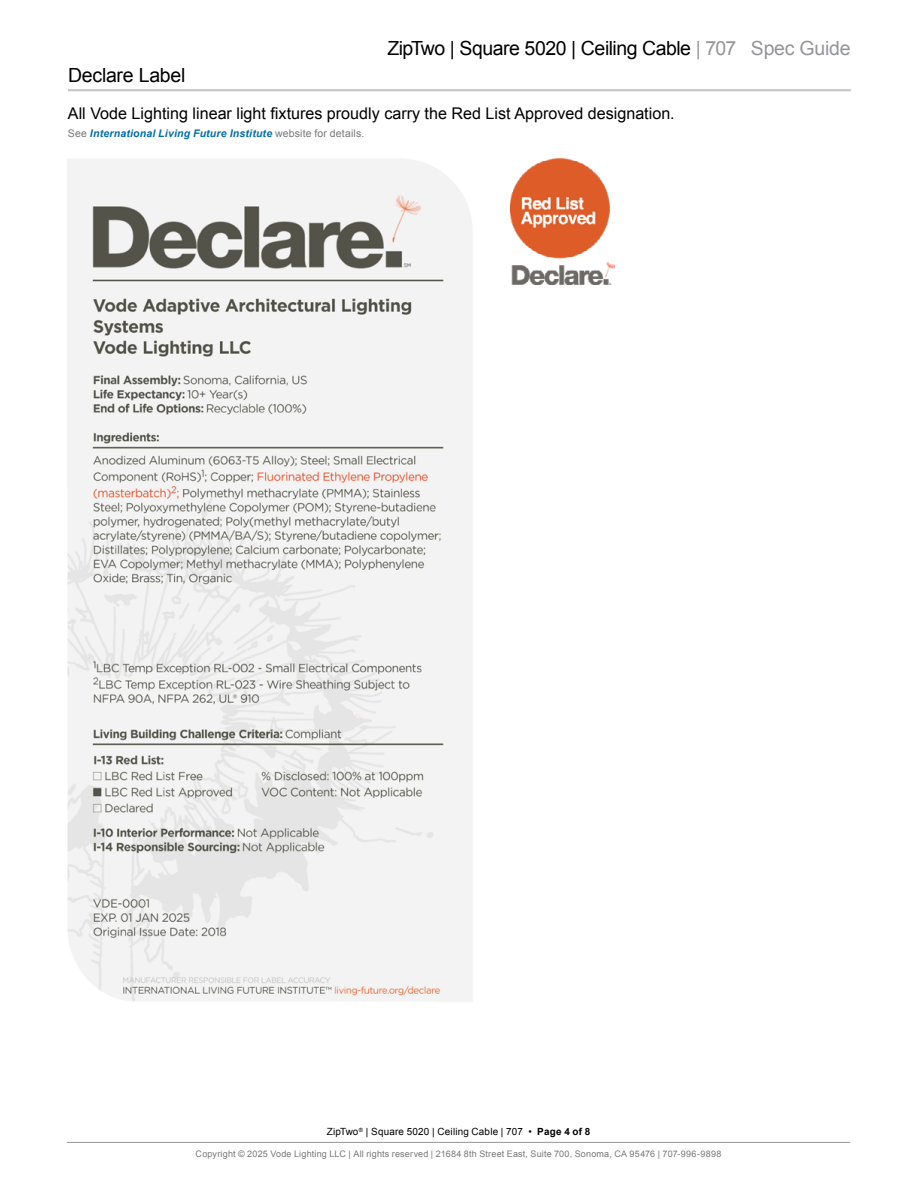
<style>
.page{position:relative;width:918px;height:1188px;background:#fff}
.page>*{position:absolute;margin:0;border:0;box-sizing:border-box;transform-origin:0 0}
.t1{font:19.5px "Arial";letter-spacing:-.025em;color:#000}
.t2{font:16.2px "Arial";color:#000}
.t3{font:italic 700 10.5px "Arial";letter-spacing:.015em;color:#006da8}
.t4{font:9.9px "Arial";letter-spacing:.015em;color:#000}
.t5{font:9px "Arial";letter-spacing:.02em;color:#77787b}
.s1{color:#939598}
.s2{font-weight:400;font-style:normal;color:#77787b}
.s3{font-weight:700}
</style>
<div class="page">
<hr style="left:67px;top:1142px;width:783px;height:1px;background:#939598">
<hr style="left:68px;top:89px;width:783px;height:2px;background:#c7c8ca">
<img style="left:67px;top:159px;width:405px;height:843px">
<img style="left:511px;top:159px;width:104px;height:126px">
<h1 class="t1" style="left:387px;top:35px;width:465px">ZipTwo | Square 5020 | Ceiling Cable <span class="s1">| 707 Spec Guide</span></h1>
<h1 class="t1" style="left:68px;top:62px;width:119px">Declare Label</h1>
<h2 class="t2" style="left:68px;top:103px;width:608px">All Vode Lighting linear light fixtures proudly carry the Red List Approved designation.</h2>
<p class="t3" style="left:68px;top:127px;width:298px"><span class="s2">See</span> International Living Future Institute <span class="s2">website for details.</span></p>
<p class="t4" style="left:327px;top:1125px;width:265px">ZipTwo<sup>®</sup> | Square 5020 | Ceiling Cable | 707 • <span class="s3">Page 4 of 8</span></p>
<p class="t5" style="left:196px;top:1148px;width:527px">Copyright © 2025 Vode Lighting LLC | All rights reserved | 21684 8th Street East, Suite 700, Sonoma, CA 95476 | 707-996-9898</p>
</div>
